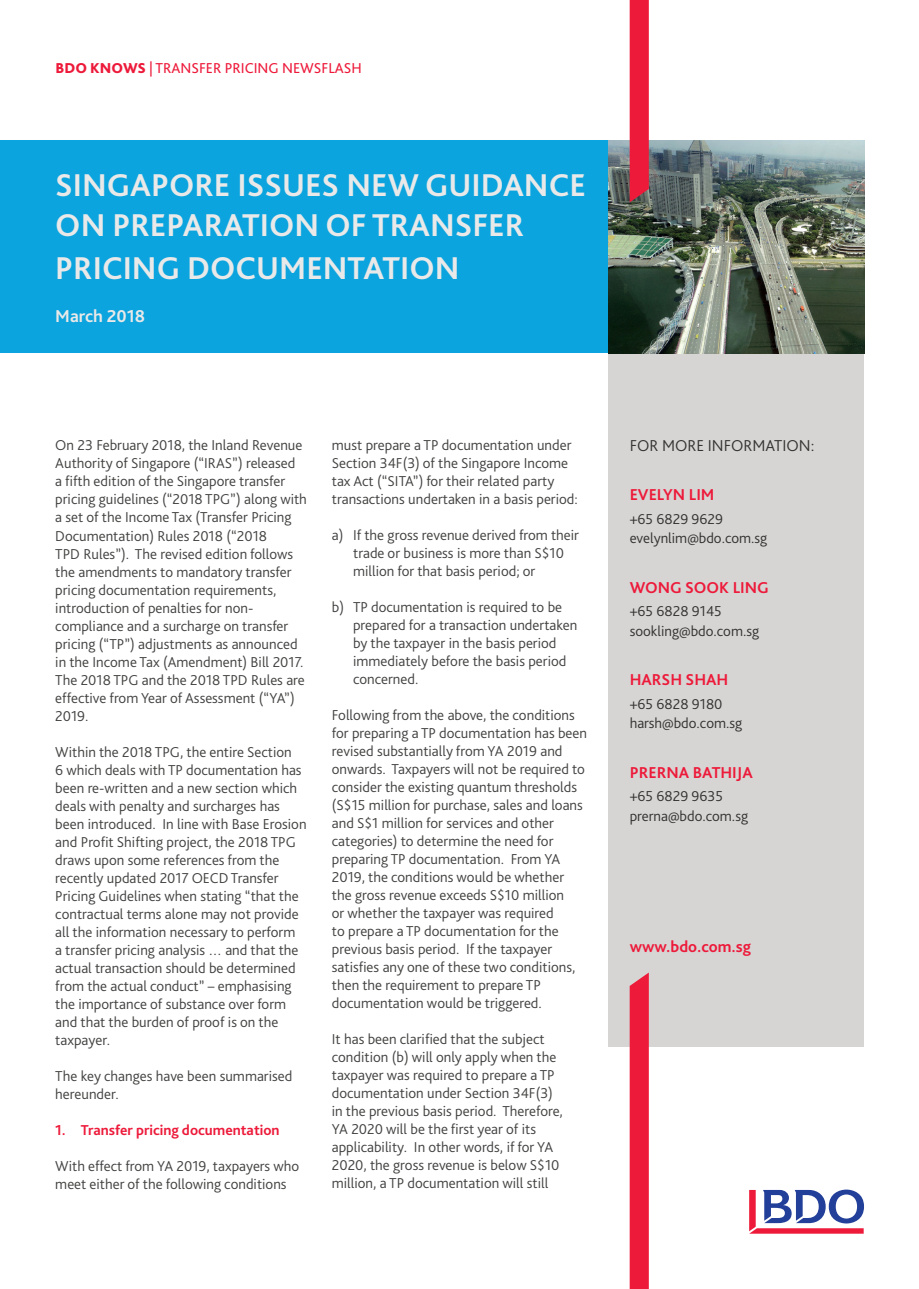
<style>
.page{position:relative;width:919px;height:1289px;background:#fff}
.page>*{position:absolute;margin:0;border:0;box-sizing:border-box;transform-origin:0 0}
.Page_Header{font:700 33px "Bliss Pro";color:#e9e9e9}
.Page_Header-2{font:700 18px "Bliss Pro";color:#e9e9e9}
.t1{font:700 16.5px "Bliss Pro";color:#ed1a3a}
.t2{font:300 16.5px "Bliss Pro";color:#333231}
.Body_text{font:300 15px/18px "Bliss Pro";color:#414140}
.t3{font:300 15px/19.5px "Bliss Pro";color:#333231}
.Subheading_level_1{font:15px "Bliss Pro";color:#ed1a3a}
.Body_text-2{font:700 15px "Bliss Pro";color:#ed1a3a}
.s1{font-weight:800}
</style>
<div class="page">
<div style="left:608px;top:340px;width:255px;height:706px;background:#d7d5d4"></div>
<div style="left:0;top:140px;width:608px;height:213px;background:#0ca4de"></div>
<svg style="left:749px;top:1189px;width:115px;height:44px"></svg>
<svg style="left:629px;top:973px;width:19px;height:315px;background:#ec2543"></svg>
<img style="left:608px;top:140px;width:256px;height:213px">
<svg style="left:629px;top:0;width:19px;height:202px;background:#e72240"></svg>
<p class="Subheading_level_1" style="left:56px;top:59px;width:308px"><span class="s1">BDO KNOWS</span> | TRANSFER PRICING NEWSFLASH</p>
<p class="Page_Header" style="left:55px;top:165px;width:532px">SINGAPORE ISSUES NEW GUIDANCE</p>
<p class="Page_Header" style="left:55px;top:204px;width:470px">ON PREPARATION OF TRANSFER</p>
<p class="Page_Header" style="left:55px;top:248px;width:406px">PRICING DOCUMENTATION</p>
<p class="Page_Header-2" style="left:55px;top:305px;width:91px">March 2018</p>
<p class="Body_text" style="left:55px;top:436px;width:253px">On 23 February 2018, the Inland Revenue Authority of Singapore (“IRAS”) released<br>a fifth edition of the Singapore transfer pricing guidelines (“2018 TPG”) along with a set of the Income Tax (Transfer Pricing Documentation) Rules 2018 (“2018<br>TPD Rules”). The revised edition follows the amendments to mandatory transfer pricing documentation requirements, introduction of penalties for non&shy;compliance and a surcharge on transfer pricing (“TP”) adjustments as announced in the Income Tax (Amendment) Bill 2017.<br>The 2018 TPG and the 2018 TPD Rules are effective from Year of Assessment (“YA”)<br>2019.</p>
<p class="Body_text" style="left:55px;top:742px;width:253px">Within the 2018 TPG, the entire Section<br>6 which deals with TP documentation has been re-written and a new section which deals with penalty and surcharges has been introduced. In line with Base Erosion and Profit Shifting project, the 2018 TPG draws upon some references from the recently updated 2017 OECD Transfer Pricing Guidelines when stating “that the contractual terms alone may not provide all the information necessary to perform<br>a transfer pricing analysis … and that the actual transaction should be determined from the actual conduct” – emphasising the importance of substance over form and that the burden of proof is on the taxpayer.</p>
<p class="Body_text" style="left:55px;top:1066px;width:238px">The key changes have been summarised hereunder.</p>
<p class="Body_text-2" style="left:55px;top:1120px;width:226px">1. Transfer pricing documentation</p>
<p class="Body_text" style="left:55px;top:1156px;width:245px">With effect from YA 2019, taxpayers who meet either of the following conditions</p>
<p class="Body_text" style="left:332px;top:435px;width:247px">must prepare a TP documentation under Section 34F(3) of the Singapore Income tax Act (“SITA”) for their related party transactions undertaken in a basis period:</p>
<p class="Body_text" style="left:353px;top:525px;width:227px;text-indent:-21px">a) If the gross revenue derived from their trade or business is more than S$10 million for that basis period; or</p>
<p class="Body_text" style="left:353px;top:597px;width:226px;text-indent:-21px">b) TP documentation is required to be prepared for a transaction undertaken by the taxpayer in the basis period immediately before the basis period concerned.</p>
<p class="Body_text" style="left:332px;top:705px;width:257px">Following from the above, the conditions for preparing a TP documentation has been revised substantially from YA 2019 and onwards. Taxpayers will not be required to consider the existing quantum thresholds (S$15 million for purchase, sales and loans and S$1 million for services and other categories) to determine the need for preparing TP documentation. From YA 2019, the conditions would be whether the gross revenue exceeds S$10 million<br>or whether the taxpayer was required<br>to prepare a TP documentation for the previous basis period. If the taxpayer satisfies any one of these two conditions, then the requirement to prepare TP documentation would be triggered.</p>
<p class="Body_text" style="left:332px;top:1029px;width:232px">It has been clarified that the subject condition (b) will only apply when the taxpayer was required to prepare a TP documentation under Section 34F(3) in the previous basis period. Therefore, YA 2020 will be the first year of its applicability. In other words, if for YA 2020, the gross revenue is below S$10 million, a TP documentation will still</p>
<p class="t2" style="left:629px;top:435px;width:186px">FOR MORE INFORMATION:</p>
<p class="t1" style="left:629px;top:484px;width:86px">EVELYN LIM</p>
<p class="t3" style="left:629px;top:508px;width:139px">+65 6829 9629 evelynlim@bdo.com.sg</p>
<p class="t1" style="left:629px;top:577px;width:141px">WONG SOOK LING</p>
<p class="t3" style="left:629px;top:601px;width:131px">+65 6828 9145 sookling@bdo.com.sg</p>
<p class="t1" style="left:629px;top:669px;width:100px">HARSH SHAH</p>
<p class="t3" style="left:629px;top:693px;width:114px">+65 6828 9180 harsh@bdo.com.sg</p>
<p class="t1" style="left:629px;top:762px;width:125px">PRERNA BATHIJA</p>
<p class="t3" style="left:629px;top:786px;width:120px">+65 6829 9635 prerna@bdo.com.sg</p>
<p class="t1" style="left:629px;top:936px;width:123px">www.bdo.com.sg</p>
</div>
